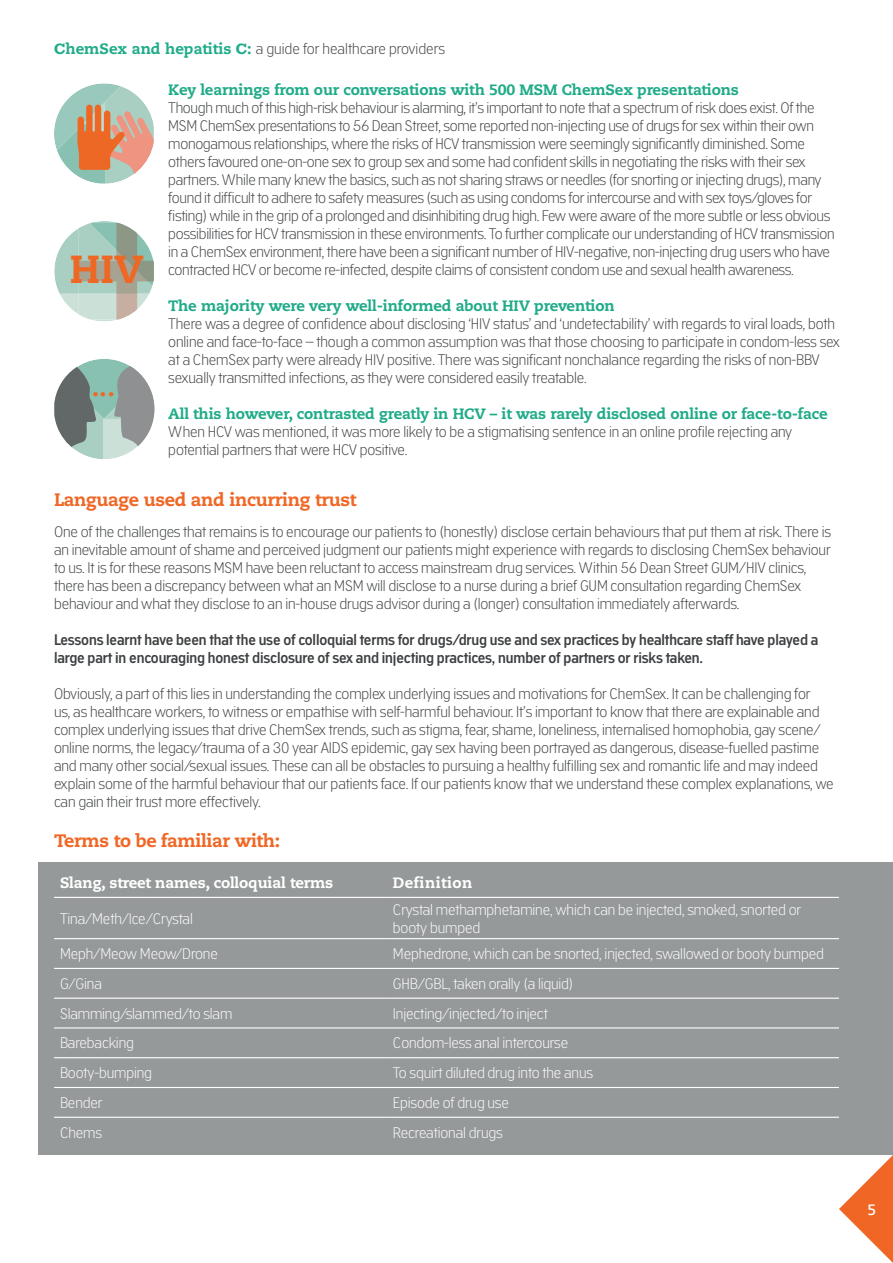
<style>
.page{position:relative;width:893px;height:1263px;background:#fff}
.page>*{position:absolute;margin:0;border:0;box-sizing:border-box;transform-origin:0 0}
.t1{font:800 191.85px "Caecilia LT Std";color:#ee9480}
.t2{font:800 39.15px "Caecilia LT Std";color:#ee6825}
.t3{font:800 23.7px "Caecilia LT Std";color:#ee6825}
.t4{font:800 18px "Caecilia LT Std";letter-spacing:-.02em;color:#f06725}
.t5{font:300 15px/18px "Academy Sans";letter-spacing:-.01em;color:#3c3f41}
.t6{font:300 15px/18px "Academy Sans";letter-spacing:-.01em;color:#fff}
.t7{font:600 15px/18px "Academy Sans";letter-spacing:-.01em;color:#3c3f41}
.t8{font:800 15px "Caecilia LT Std";letter-spacing:-.01em;color:#20ab89}
.t9{font:800 15px "Caecilia LT Std";letter-spacing:-.01em;color:#fff}
.t10{font:800 15px "Caecilia LT Std";letter-spacing:.03em;color:#fff}
.t11{font:700 15px "Caecilia LT Std";color:#fff}
.s1{font-family:"Geo Slb 712 Md BT";font-weight:700;color:#20ab89}
.s2{font-family:"Caecilia LT Std";font-weight:800;color:#20ab89}
</style>
<div class="page">
<svg style="left:839px;top:1154px;width:54px;height:109px"></svg>
<div style="left:38px;top:862px;width:855px;height:292px;background:#96999a"></div>
<hr style="left:54px;top:938px;width:333px;height:1px;background:#fff">
<hr style="left:387px;top:938px;width:452px;height:1px;background:#fff">
<hr style="left:54px;top:968px;width:333px;height:1px;background:#fff">
<hr style="left:387px;top:968px;width:452px;height:1px;background:#fff">
<hr style="left:54px;top:997px;width:333px;height:2px;background:#fff">
<hr style="left:387px;top:997px;width:452px;height:2px;background:#fff">
<hr style="left:54px;top:1027px;width:333px;height:1px;background:#fff">
<hr style="left:387px;top:1027px;width:452px;height:1px;background:#fff">
<hr style="left:54px;top:1057px;width:333px;height:1px;background:#fff">
<hr style="left:387px;top:1057px;width:452px;height:1px;background:#fff">
<hr style="left:54px;top:1087px;width:333px;height:1px;background:#fff">
<hr style="left:387px;top:1087px;width:452px;height:1px;background:#fff">
<hr style="left:54px;top:1117px;width:333px;height:1px;background:#fff">
<hr style="left:387px;top:1117px;width:452px;height:1px;background:#fff">
<hr style="left:54px;top:897px;width:333px;height:1px;background:#fff">
<hr style="left:387px;top:897px;width:452px;height:1px;background:#fff">
<svg style="left:54px;top:83px;width:100px;height:101px"></svg>
<svg style="left:54px;top:221px;width:100px;height:100px"></svg>
<svg style="left:54px;top:359px;width:100px;height:100px"></svg>
<p class="t5" style="left:54px;top:39px;width:392px"><span class="s1">C</span><span class="s2">hemSex and hepatitis</span> <span class="s1">C</span><span class="s2">:</span> a guide for healthcare providers</p>
<p class="t8" style="left:168px;top:80px;width:572px">Key learnings from our conversations with 500 MSM ChemSex presentations</p>
<p class="t5" style="left:168px;top:98px;width:668px">Though much of this high-risk behaviour is alarming, it’s important to note that a spectrum of risk does exist. Of the MSM ChemSex presentations to 56 Dean Street, some reported non-injecting use of drugs for sex within their own monogamous relationships, where the risks of HCV transmission were seemingly significantly diminished. Some others favoured one-on-one sex to group sex and some had confident skills in negotiating the risks with their sex partners. While many knew the basics, such as not sharing straws or needles (for snorting or injecting drugs), many found it difficult to adhere to safety measures (such as using condoms for intercourse and with sex toys/gloves for fisting) while in the grip of a prolonged and disinhibiting drug high. Few were aware of the more subtle or less obvious possibilities for HCV transmission in these environments. To further complicate our understanding of HCV transmission in a ChemSex environment, there have been a significant number of HIV-negative, non-injecting drug users who have contracted HCV or become re-infected, despite claims of consistent condom use and sexual health awareness.</p>
<p class="t8" style="left:168px;top:296px;width:448px">The majority were very well-informed about HIV prevention</p>
<p class="t5" style="left:168px;top:314px;width:673px">There was a degree of confidence about disclosing ‘HIV status’ and ‘undetectability’ with regards to viral loads, both online and face-to-face – though a common assumption was that those choosing to participate in condom-less sex at a ChemSex party were already HIV positive. There was significant nonchalance regarding the risks of non-BBV sexually transmitted infections, as they were considered easily treatable.</p>
<p class="t8" style="left:168px;top:404px;width:661px">All this however, contrasted greatly in HCV – it was rarely disclosed online or face-to-face</p>
<p class="t5" style="left:168px;top:422px;width:625px">When HCV was mentioned, it was more likely to be a stigmatising sentence in an online profile rejecting any potential partners that were HCV positive.</p>
<p class="t4" style="left:54px;top:489px;width:304px">Language used and incurring trust</p>
<p class="t5" style="left:54px;top:522px;width:779px">One of the challenges that remains is to encourage our patients to (honestly) disclose certain behaviours that put them at risk. There is an inevitable amount of shame and perceived judgment our patients might experience with regards to disclosing ChemSex behaviour to us. It is for these reasons MSM have been reluctant to access mainstream drug services. Within 56 Dean Street GUM/HIV clinics, there has been a discrepancy between what an MSM will disclose to a nurse during a brief GUM consultation regarding ChemSex behaviour and what they disclose to an in-house drugs advisor during a (longer) consultation immediately afterwards.</p>
<p class="t7" style="left:54px;top:631px;width:766px">Lessons learnt have been that the use of colloquial terms for drugs/drug use and sex practices by healthcare staff have played a large part in encouraging honest disclosure of sex and injecting practices, number of partners or risks taken.</p>
<p class="t5" style="left:54px;top:684px;width:781px">Obviously, a part of this lies in understanding the complex underlying issues and motivations for ChemSex. It can be challenging for<br>us, as healthcare workers, to witness or empathise with self-harmful behaviour. It’s important to know that there are explainable and complex underlying issues that drive ChemSex trends, such as stigma, fear, shame, loneliness, internalised homophobia, gay scene/ online norms, the legacy/trauma of a 30 year AIDS epidemic, gay sex having been portrayed as dangerous, disease-fuelled pastime and many other social/sexual issues. These can all be obstacles to pursuing a healthy fulfilling sex and romantic life and may indeed explain some of the harmful behaviour that our patients face. If our patients know that we understand these complex explanations, we can gain their trust more effectively.</p>
<p class="t4" style="left:54px;top:829px;width:228px">Terms to be familiar with:</p>
<p class="t9" style="left:60px;top:874px;width:275px">Slang, street names, colloquial terms</p>
<p class="t10" style="left:393px;top:874px;width:81px">Definition</p>
<p class="t6" style="left:60px;top:909px;width:134px">Tina/Meth/Ice/Crystal</p>
<p class="t6" style="left:393px;top:900px;width:410px">Crystal methamphetamine, which can be injected, smoked, snorted or booty bumped</p>
<p class="t6" style="left:60px;top:944px;width:159px">Meph/Meow Meow/Drone</p>
<p class="t6" style="left:393px;top:944px;width:433px">Mephedrone, which can be snorted, injected, swallowed or booty bumped</p>
<p class="t6" style="left:60px;top:974px;width:43px">G/Gina</p>
<p class="t6" style="left:393px;top:974px;width:182px">GHB/GBL, taken orally (a liquid)</p>
<p class="t6" style="left:60px;top:1004px;width:174px">Slamming/slammed/to slam</p>
<p class="t6" style="left:393px;top:1004px;width:156px">Injecting/injected/to inject</p>
<p class="t6" style="left:60px;top:1033px;width:75px">Barebacking</p>
<p class="t6" style="left:393px;top:1033px;width:177px">Condom-less anal intercourse</p>
<p class="t6" style="left:60px;top:1063px;width:94px">Booty-bumping</p>
<p class="t6" style="left:393px;top:1063px;width:202px">To squirt diluted drug into the anus</p>
<p class="t6" style="left:60px;top:1093px;width:44px">Bender</p>
<p class="t6" style="left:393px;top:1093px;width:118px">Episode of drug use</p>
<p class="t6" style="left:60px;top:1123px;width:44px">Chems</p>
<p class="t6" style="left:393px;top:1123px;width:111px">Recreational drugs</p>
<h1 class="t1" style="left:69px;top:133px;width:117px">+</h1>
<h2 class="t2" style="left:70px;top:245px;width:75px">HIV</h2>
<h3 class="t3" style="left:92px;top:373px;width:24px">...</h3>
<p class="t11" style="left:867px;top:1200px;width:10px">5</p>
</div>
